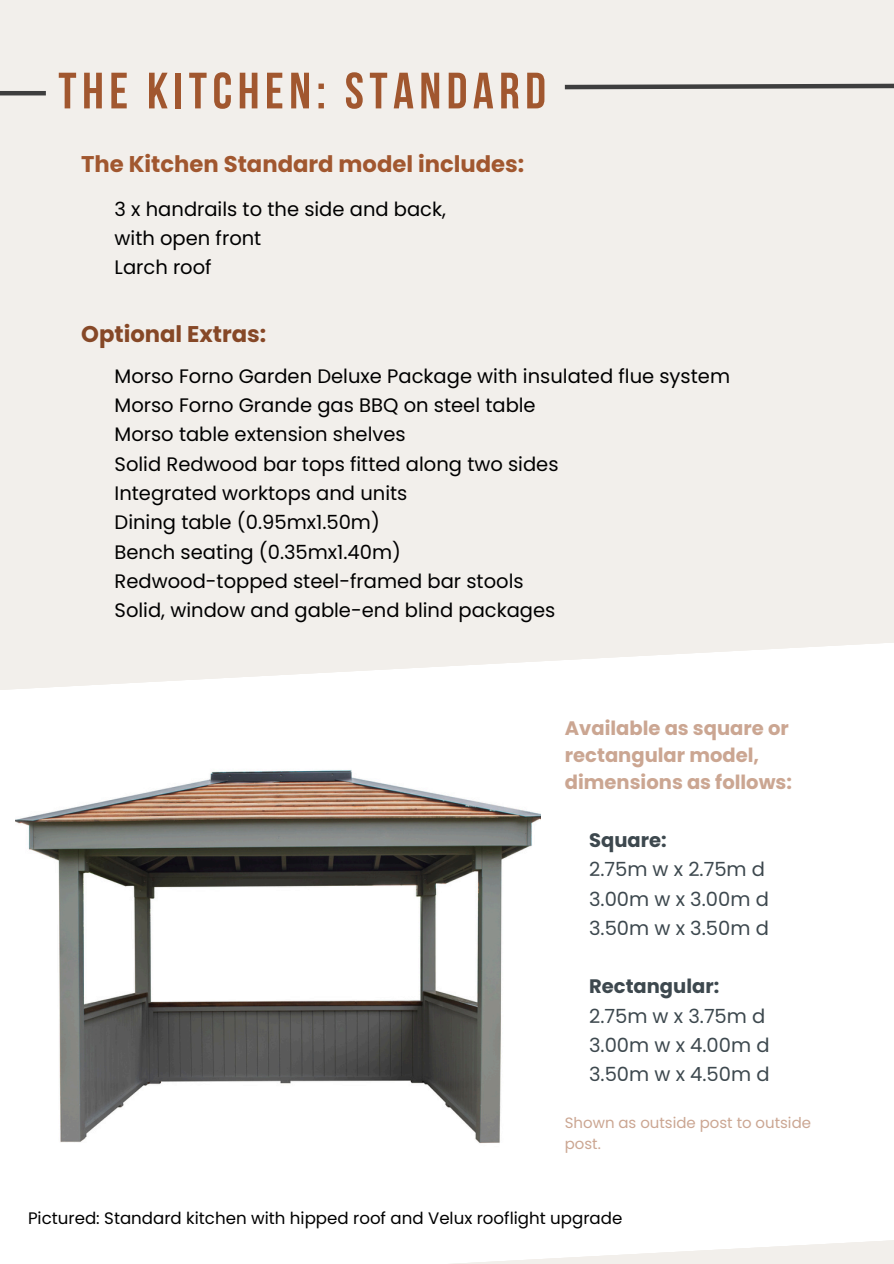
<style>
.page{position:relative;width:894px;height:1264px;background:#fff}
.page>*{position:absolute;margin:0;border:0;box-sizing:border-box;transform-origin:0 0}
.t1{font:51px "Bebas Neue Cyrillic";letter-spacing:.105em;color:#a1572f}
.t2{font:700 22.65px "Poppins";color:#a1572f}
.t3{font:700 22.65px "Poppins";color:#864827}
.t4{font:19.5px/29.2px "Poppins";color:#000}
.t5{font:19.5px/29.2px "Poppins";color:#3d484e}
.t6{font:700 19.5px/27px "Poppins";color:#cba692}
.t7{font:16.65px "Poppins";color:#000}
.t8{font:15px/20.7px "Poppins";color:#cba692}
.s1{font-weight:700}
</style>
<div class="page">
<div style="left:0;top:0;width:893px;height:1263px;background:#f2efeb"></div>
<hr style="left:0;top:91px;width:46px;height:4px;background:#3e3e3e">
<svg style="left:564px;top:83px;width:329px;height:7px"></svg>
<svg style="left:0;top:643px;width:893px;height:620px;background:#fefdfd"></svg>
<img style="left:16px;top:765px;width:524px;height:386px">
<p class="t1" style="left:58px;top:70px;width:489px">THE KITCHEN: STANDARD</p>
<h4 class="t2" style="left:81px;top:148px;width:444px">The Kitchen Standard model includes:</h4>
<h1 class="t4" style="left:114px;top:194px;width:333px">3 x handrails to the side and back, with open front</h1>
<h2 class="t4" style="left:114px;top:253px;width:99px">Larch roof</h2>
<h4 class="t3" style="left:81px;top:318px;width:187px">Optional Extras:</h4>
<p class="t4" style="left:114px;top:361px;width:617px">Morso Forno Garden Deluxe Package with insulated flue system Morso Forno Grande gas BBQ on steel table<br>Morso table extension shelves<br>Solid Redwood bar tops fitted along two sides<br>Integrated worktops and units<br>Dining table (0.95mx1.50m)<br>Bench seating (0.35mx1.40m)<br>Redwood-topped steel-framed bar stools</p>
<h3 class="t4" style="left:114px;top:595px;width:442px">Solid, window and gable-end blind packages</h3>
<p class="t6" style="left:564px;top:714px;width:229px">Available as square or rectangular model, dimensions as follows:</p>
<h2 class="t5" style="left:589px;top:825px;width:181px"><span class="s1">Square:<br></span>2.75m w x 2.75m d<br>3.00m w x 3.00m d<br>3.50m w x 3.50m d</h2>
<h4 class="t5" style="left:589px;top:972px;width:182px"><span class="s1">Rectangular:<br></span>2.75m w x 3.75m d<br>3.00m w x 4.00m d<br>3.50m w x 4.50m d</h4>
<p class="t8" style="left:564px;top:1112px;width:247px">Shown as outside post to outside post.</p>
<h5 class="t7" style="left:28px;top:1206px;width:595px">Pictured: Standard kitchen with hipped roof and Velux rooflight upgrade</h5>
</div>
